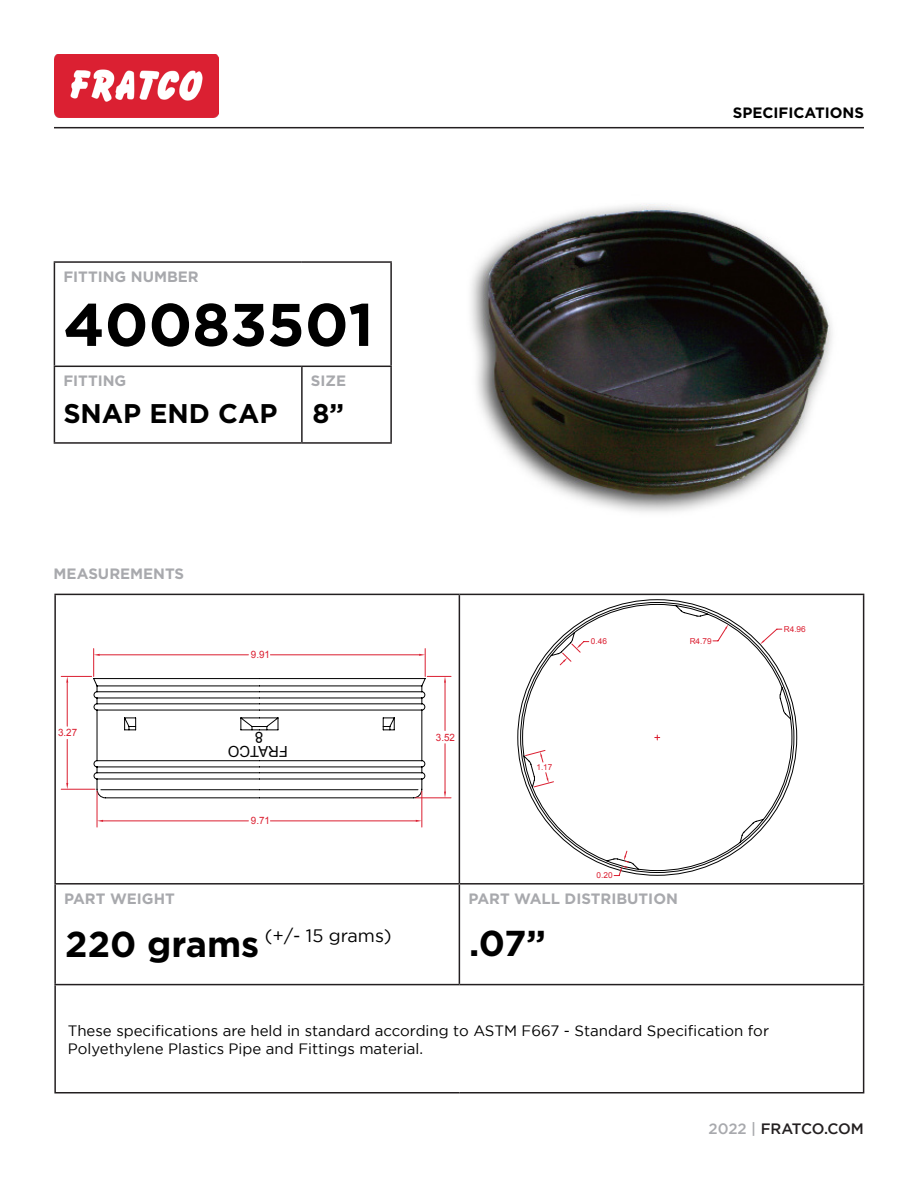
<style>
.page{position:relative;width:918px;height:1188px;background:#fff}
.page>*{position:absolute;margin:0;border:0;box-sizing:border-box;transform-origin:0 0}
.t1{font:700 60px "Gotham";color:#000}
.t2{font:700 36px "Gotham";color:#000}
.t3{font:700 27px "Gotham";color:#000}
.t4{font:18px "Gotham";color:#000}
.t5{font:15.15px/13.8px "Arial";color:#000;text-align:center}
.t6{font:15px/18px "Gotham";color:#000}
.t7{font:700 15px "Gotham";color:#a8a9ad}
.t8{font:500 15px "Gotham";letter-spacing:-.005em;color:#231f20}
.t9{font:700 15px "Gotham";color:#000}
.t10{font:10.2px "Arial";color:#db1e30}
.t11{font:8.25px "Arial";color:#db1e30}
.s1{font-weight:700;font-size:36px}
.s2{color:#a8a9ad}
</style>
<div class="page">
<hr style="left:54px;top:594px;width:405px;height:1px;background:#231f20">
<hr style="left:54px;top:595px;width:2px;height:288px;background:#231f20">
<hr style="left:459px;top:594px;width:405px;height:1px;background:#231f20">
<hr style="left:459px;top:595px;width:1px;height:288px;background:#231f20">
<hr style="left:863px;top:595px;width:1px;height:288px;background:#231f20">
<hr style="left:54px;top:883px;width:405px;height:2px;background:#231f20">
<hr style="left:54px;top:885px;width:2px;height:99px;background:#231f20">
<hr style="left:459px;top:883px;width:405px;height:2px;background:#231f20">
<hr style="left:459px;top:885px;width:1px;height:99px;background:#231f20">
<hr style="left:863px;top:885px;width:1px;height:99px;background:#231f20">
<hr style="left:54px;top:984px;width:405px;height:1px;background:#231f20">
<hr style="left:54px;top:985px;width:2px;height:107px;background:#231f20">
<hr style="left:459px;top:984px;width:405px;height:1px;background:#231f20">
<hr style="left:863px;top:985px;width:1px;height:107px;background:#231f20">
<hr style="left:54px;top:1092px;width:405px;height:2px;background:#231f20">
<hr style="left:459px;top:1092px;width:405px;height:2px;background:#231f20">
<hr style="left:54px;top:261px;width:248px;height:2px;background:#231f20">
<hr style="left:54px;top:263px;width:1px;height:103px;background:#231f20">
<hr style="left:302px;top:261px;width:90px;height:2px;background:#231f20">
<hr style="left:390px;top:263px;width:2px;height:103px;background:#231f20">
<hr style="left:54px;top:366px;width:248px;height:1px;background:#231f20">
<hr style="left:54px;top:367px;width:1px;height:75px;background:#231f20">
<hr style="left:302px;top:366px;width:90px;height:1px;background:#231f20">
<hr style="left:301px;top:367px;width:2px;height:75px;background:#231f20">
<hr style="left:390px;top:367px;width:2px;height:75px;background:#231f20">
<hr style="left:54px;top:442px;width:248px;height:2px;background:#231f20">
<hr style="left:302px;top:442px;width:90px;height:2px;background:#231f20">
<img style="left:471px;top:203px;width:361px;height:309px">
<hr style="left:97px;top:791px;width:1px;height:36px;background:#db1e30">
<hr style="left:422px;top:791px;width:1px;height:36px;background:#db1e30">
<hr style="left:103px;top:821px;width:145px;height:1px;background:#db1e30">
<hr style="left:270px;top:821px;width:146px;height:1px;background:#db1e30">
<svg style="left:97px;top:820px;width:6px;height:2px"></svg>
<svg style="left:416px;top:820px;width:6px;height:2px"></svg>
<hr style="left:61px;top:676px;width:31px;height:1px;background:#db1e30">
<hr style="left:61px;top:789px;width:34px;height:1px;background:#db1e30">
<hr style="left:67px;top:683px;width:1px;height:43px;background:#db1e30">
<hr style="left:67px;top:739px;width:1px;height:44px;background:#db1e30">
<svg style="left:66px;top:676px;width:2px;height:7px"></svg>
<hr style="left:416px;top:798px;width:35px;height:1px;background:#db1e30">
<svg style="left:93px;top:649px;width:358px;height:149px"></svg>
<svg style="left:517px;top:599px;width:280px;height:277px"></svg>
<svg style="left:760px;top:628px;width:23px;height:16px"></svg>
<svg style="left:655px;top:735px;width:5px;height:5px"></svg>
<svg style="left:712px;top:624px;width:16px;height:18px"></svg>
<svg style="left:525px;top:750px;width:29px;height:38px"></svg>
<svg style="left:559px;top:641px;width:30px;height:25px"></svg>
<svg style="left:613px;top:850px;width:16px;height:26px"></svg>
<img style="left:54px;top:54px;width:165px;height:63px">
<hr style="left:54px;top:127px;width:810px;height:1px;background:#231f20">
<p class="t9" style="left:733px;top:102px;width:133px">SPECIFICATIONS</p>
<p class="t7" style="left:63px;top:267px;width:137px">FITTING NUMBER</p>
<p class="t1" style="left:63px;top:285px;width:312px">40083501</p>
<p class="t7" style="left:63px;top:371px;width:64px">FITTING</p>
<p class="t7" style="left:311px;top:371px;width:37px">SIZE</p>
<p class="t3" style="left:63px;top:395px;width:216px">SNAP END CAP</p>
<p class="t3" style="left:312px;top:395px;width:33px">8”</p>
<p class="t7" style="left:54px;top:564px;width:132px">MEASUREMENTS</p>
<p class="t10" style="left:251px;top:648px;width:21px">9.91</p>
<p class="t11" style="left:591px;top:636px;width:18px">0.46</p>
<p class="t11" style="left:690px;top:635px;width:24px">R4.79</p>
<p class="t10" style="left:58px;top:726px;width:21px">3.27</p>
<p class="t5" style="left:288px;top:758px;width:61px;rotate:-180deg">FRATCO<br>8</p>
<p class="t10" style="left:251px;top:814px;width:21px">9.71</p>
<p class="t10" style="left:436px;top:730px;width:21px">3.52</p>
<p class="t11" style="left:536px;top:762px;width:18px">1.17</p>
<p class="t11" style="left:597px;top:870px;width:18px">0.20</p>
<p class="t7" style="left:64px;top:888px;width:112px">PART WEIGHT</p>
<p class="t7" style="left:468px;top:888px;width:211px">PART WALL DISTRIBUTION</p>
<p class="t4" style="left:65px;top:925px;width:328px"><span class="s1">220 grams</span> (+/- 15 grams)</p>
<p class="t2" style="left:469px;top:919px;width:78px">.07”</p>
<p class="t11" style="left:784px;top:624px;width:24px">R4.96</p>
<p class="t6" style="left:68px;top:1021px;width:703px">These specifications are held in standard according to ASTM F667 - Standard Specification for<br>Polyethylene Plastics Pipe and Fittings material.</p>
<p class="t8" style="left:709px;top:1120px;width:157px"><span class="s2">2022 |</span> FRATCO.COM</p>
</div>
